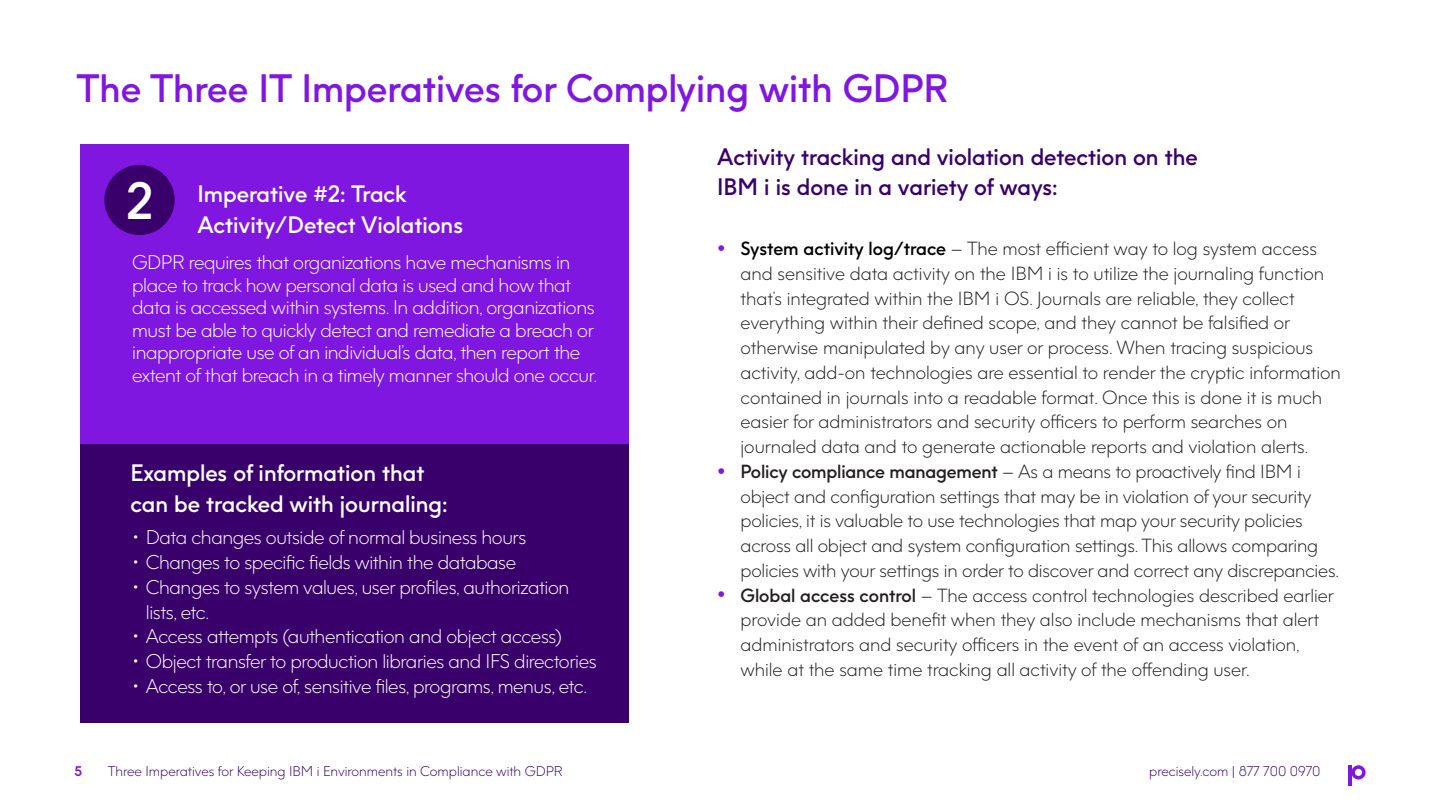
<style>
.page{position:relative;width:1440px;height:810px;background:#fff}
.page>*{position:absolute;margin:0;border:0;box-sizing:border-box;transform-origin:0 0}
.Heading_03{font:600 49.5px "Precisely";color:#fff}
.Heading_01{font:600 37.5px "Precisely";color:#8017e1}
.Heading_03-2{font:600 22.5px "Precisely";color:#fff}
.Heading_03-3{font:600 22.5px "Precisely";color:#39006b}
.Body{font:300 18.75px/22.5px "Precisely";letter-spacing:-.02em;color:#fff}
.t1{font:300 18px/24.8px "Precisely";color:#231f20}
.t2{font:300 13.35px "Precisely";color:#39006b}
.t3{font:700 13.35px "Precisely";color:#8017e1}
.s1{font-weight:700;font-size:21px;color:#8017e1}
.s2{font-weight:600;color:#000}
.s3{font-weight:600}
</style>
<div class="page">
<svg style="left:1351px;top:765px;width:15px;height:15px"></svg>
<hr style="left:1348px;top:766px;width:3px;height:20px;background:#8017e1">
<div style="left:80px;top:144px;width:549px;height:300px;background:#8017e1"></div>
<div style="left:80px;top:444px;width:549px;height:278px;background:#39006b"></div>
<div style="left:104px;top:165px;width:71px;height:70px;background:#39006b;border-radius:50%"></div>
<p class="Heading_01" style="left:77px;top:65px;width:873px">The Three IT Imperatives for Complying with GDPR</p>
<p class="Heading_03-3" style="left:717px;top:142px;width:482px">Activity tracking and violation detection on the</p>
<p class="Heading_03-3" style="left:717px;top:173px;width:342px">IBM i is done in a variety of ways:</p>
<p class="Heading_03" style="left:126px;top:169px;width:29px">2</p>
<p class="Heading_03-2" style="left:197px;top:180px;width:211px">Imperative #2: Track</p>
<p class="Heading_03-2" style="left:197px;top:211px;width:267px">Activity/Detect Violations</p>
<p class="Body" style="left:132px;top:251px;width:467px">GDPR requires that organizations have mechanisms in place to track how personal data is used and how that data is accessed within systems. In addition, organizations must be able to quickly detect and remediate a breach or inappropriate use of an individual’s data, then report the extent of that breach in a timely manner should one occur.</p>
<p class="t1" style="left:741px;top:236px;width:602px;text-indent:-23px"><span class="s1">•</span> <span class="s2">System activity log/trace</span> – The most efficient way to log system access and sensitive data activity on the IBM i is to utilize the journaling function that’s integrated within the IBM i OS. Journals are reliable, they collect everything within their defined scope, and they cannot be falsified or otherwise manipulated by any user or process. When tracing suspicious activity, add-on technologies are essential to render the cryptic information contained in journals into a readable format. Once this is done it is much easier for administrators and security officers to perform searches on journaled data and to generate actionable reports and violation alerts.</p>
<p class="t1" style="left:741px;top:459px;width:600px;text-indent:-23px"><span class="s1">•</span> <span class="s3">Policy compliance management</span> – As a means to proactively find IBM i object and configuration settings that may be in violation of your security policies, it is valuable to use technologies that map your security policies across all object and system configuration settings. This allows comparing policies with your settings in order to discover and correct any discrepancies.</p>
<p class="t1" style="left:741px;top:583px;width:595px;text-indent:-23px"><span class="s1">•</span> <span class="s3">Global access control</span> – The access control technologies described earlier provide an added benefit when they also include mechanisms that alert administrators and security officers in the event of an access violation, while at the same time tracking all activity of the offending user.</p>
<p class="Heading_03-2" style="left:130px;top:459px;width:295px">Examples of information that</p>
<p class="Heading_03-2" style="left:130px;top:490px;width:319px">can be tracked with journaling:</p>
<p class="Body" style="left:132px;top:526px;width:395px">• Data changes outside of normal business hours</p>
<p class="Body" style="left:132px;top:551px;width:385px">• Changes to specific fields within the database</p>
<p class="Body" style="left:146px;top:575px;width:425px;line-height:24.8px;text-indent:-14px">• Changes to system values, user profiles, authorization lists, etc.</p>
<p class="Body" style="left:132px;top:625px;width:431px">• Access attempts (authentication and object access)</p>
<p class="Body" style="left:132px;top:650px;width:466px">• Object transfer to production libraries and IFS directories</p>
<p class="Body" style="left:132px;top:675px;width:456px">• Access to, or use of, sensitive files, programs, menus, etc.</p>
<p class="t3" style="left:74px;top:762px;width:9px">5</p>
<p class="t2" style="left:108px;top:763px;width:456px">Three Imperatives for Keeping IBM i Environments in Compliance with GDPR</p>
<p class="t2" style="left:1149px;top:763px;width:173px">precisely.com | 877 700 0970</p>
</div>
